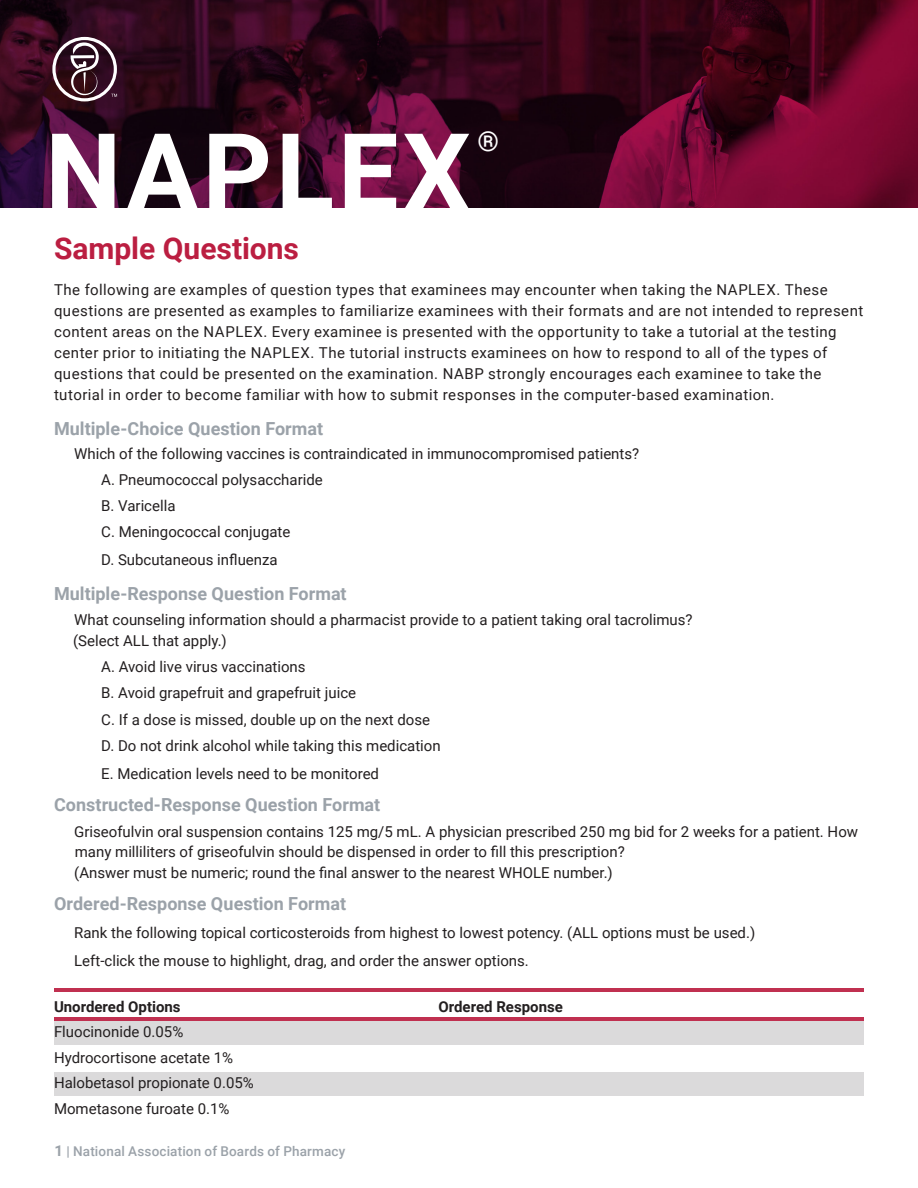
<style>
.page{position:relative;width:918px;height:1188px;background:#fff}
.page>*{position:absolute;margin:0;border:0;box-sizing:border-box;transform-origin:0 0}
.Cover_Title{font:700 107.85px "Roboto";letter-spacing:.035em;color:#fff}
.Header__2{font:700 30px "Roboto";color:#bb1e41}
.PS_1{font:500 27.6px "Roboto";color:#fff}
.Header__4{font:700 18px "Roboto";color:#9ba2a9}
.Paragraph{font:15px/21px "Roboto";color:#231f20}
.PS_Grey{font:15px/21px "Roboto";letter-spacing:.03em;color:#231f20}
.PS_1-2{font:15px "Roboto";color:#231f20}
.PS_1-3{font:700 15px "Roboto";color:#231f20}
.Header__4-2{font:500 13.5px "Roboto";letter-spacing:.01em;color:#9ba2a9}
.s1{font-weight:700;font-size:15px}
</style>
<div class="page">
<img style="left:0;top:0;width:918px;height:208px">
<svg style="left:52px;top:37px;width:65px;height:64px"></svg>
<div style="left:54px;top:1021px;width:809px;height:24px;background:#dbdadb"></div>
<div style="left:54px;top:1072px;width:809px;height:24px;background:#dbdadb"></div>
<hr style="left:54px;top:1018px;width:810px;height:3px;background:#bb1e41">
<hr style="left:54px;top:989px;width:810px;height:3px;background:#bb1e41">
<p class="Cover_Title" style="left:45px;top:97px;width:427px">NAPLEX</p>
<p class="PS_1" style="left:477px;top:122px;width:23px">®</p>
<p class="Header__2" style="left:54px;top:228px;width:246px">Sample Questions</p>
<p class="PS_Grey" style="left:54px;top:279px;width:811px">The following are examples of question types that examinees may encounter when taking the NAPLEX. These questions are presented as examples to familiarize examinees with their formats and are not intended to represent content areas on the NAPLEX. Every examinee is presented with the opportunity to take a tutorial at the testing center prior to initiating the NAPLEX. The tutorial instructs examinees on how to respond to all of the types of questions that could be presented on the examination. NABP strongly encourages each examinee to take the tutorial in order to become familiar with how to submit responses in the computer-based examination.</p>
<p class="Header__4" style="left:54px;top:416px;width:271px">Multiple-Choice Question Format</p>
<p class="Paragraph" style="left:74px;top:442px;width:567px">Which of the following vaccines is contraindicated in immunocompromised patients?</p>
<p class="Paragraph" style="left:101px;top:468px;width:223px">A. Pneumococcal polysaccharide</p>
<p class="Paragraph" style="left:101px;top:495px;width:76px">B. Varicella</p>
<p class="Paragraph" style="left:101px;top:521px;width:191px">C. Meningococcal conjugate</p>
<p class="Paragraph" style="left:101px;top:549px;width:178px">D. Subcutaneous influenza</p>
<p class="Header__4" style="left:54px;top:581px;width:294px">Multiple-Response Question Format</p>
<p class="Paragraph" style="left:73px;top:609px;width:621px">What counseling information should a pharmacist provide to a patient taking oral tacrolimus? (Select ALL that apply.)</p>
<p class="Paragraph" style="left:101px;top:656px;width:206px">A. Avoid live virus vaccinations</p>
<p class="Paragraph" style="left:101px;top:682px;width:256px">B. Avoid grapefruit and grapefruit juice</p>
<p class="Paragraph" style="left:101px;top:708px;width:330px">C. If a dose is missed, double up on the next dose</p>
<p class="Paragraph" style="left:101px;top:735px;width:341px">D. Do not drink alcohol while taking this medication</p>
<p class="Paragraph" style="left:101px;top:762px;width:279px">E. Medication levels need to be monitored</p>
<p class="Header__4" style="left:54px;top:792px;width:328px">Constructed-Response Question Format</p>
<p class="Paragraph" style="left:74px;top:821px;width:785px;line-height:19.5px">Griseofulvin oral suspension contains 125 mg/5 mL. A physician prescribed 250 mg bid for 2 weeks for a patient. How many milliliters of griseofulvin should be dispensed in order to fill this prescription?</p>
<p class="Paragraph" style="left:74px;top:862px;width:540px">(Answer must be numeric; round the final answer to the nearest WHOLE number.)</p>
<p class="Header__4" style="left:54px;top:891px;width:294px">Ordered-Response Question Format</p>
<p class="Paragraph" style="left:74px;top:922px;width:682px">Rank the following topical corticosteroids from highest to lowest potency. (ALL options must be used.)</p>
<p class="Paragraph" style="left:74px;top:950px;width:456px">Left-click the mouse to highlight, drag, and order the answer options.</p>
<p class="PS_1-3" style="left:54px;top:996px;width:128px">Unordered Options</p>
<p class="PS_1-2" style="left:54px;top:1021px;width:131px">Fluocinonide 0.05%</p>
<p class="PS_1-2" style="left:54px;top:1047px;width:181px">Hydrocortisone acetate 1%</p>
<p class="PS_1-2" style="left:54px;top:1072px;width:201px">Halobetasol propionate 0.05%</p>
<p class="PS_1-2" style="left:54px;top:1098px;width:177px">Mometasone furoate 0.1%</p>
<p class="Header__4-2" style="left:54px;top:1142px;width:292px"><span class="s1">1</span> | National Association of Boards of Pharmacy</p>
<p class="PS_1-3" style="left:438px;top:996px;width:126px">Ordered Response</p>
</div>
